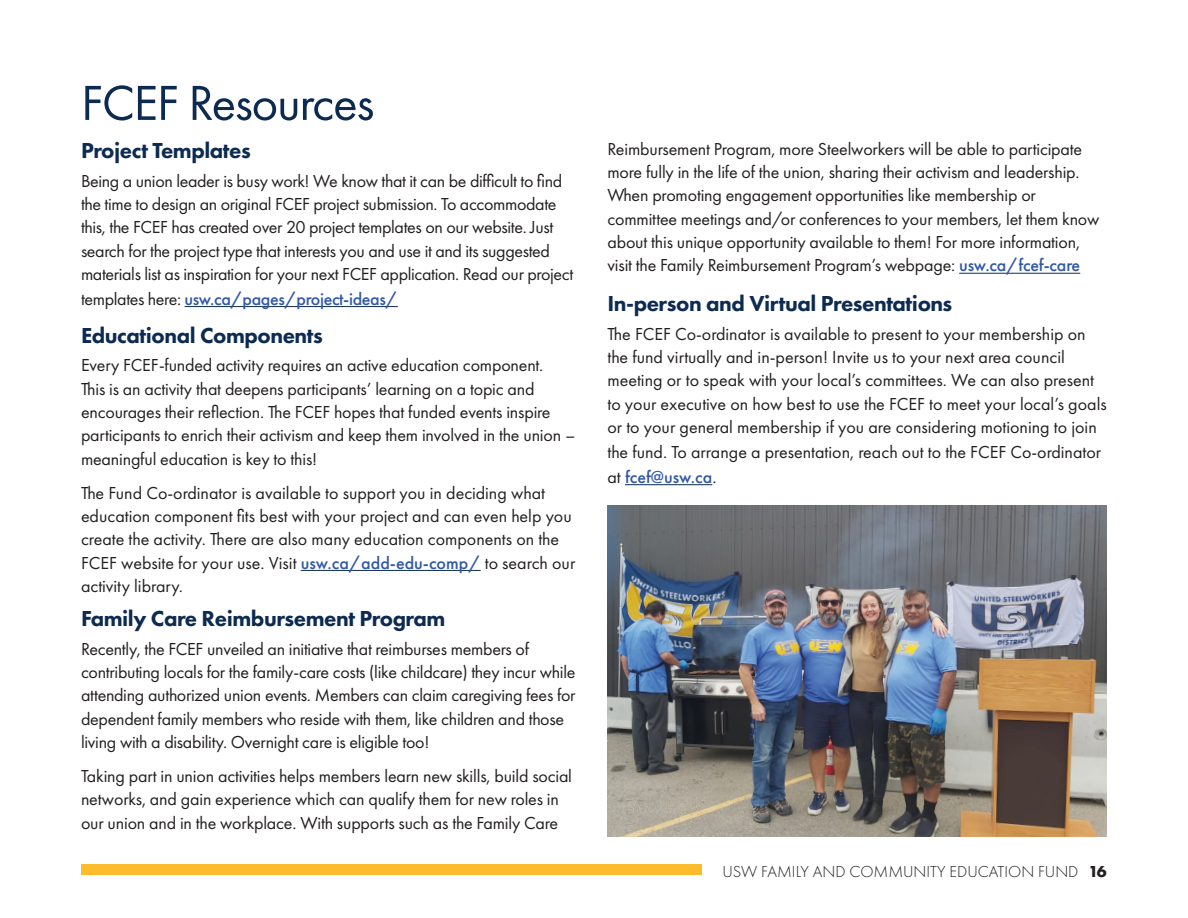
<style>
.page{position:relative;width:1188px;height:918px;background:#fff}
.page>*{position:absolute;margin:0;border:0;box-sizing:border-box;transform-origin:0 0}
.t1{font:51px "Futura PT";letter-spacing:-.025em;color:#0d2b51}
.t2{font:800 22.5px "Futura PT";letter-spacing:-.02em;color:#0d2b51}
.t3{font:18px/23.2px "Futura PT";letter-spacing:-.01em;color:#231f20}
.t4{font:300 16.5px "Futura PT";color:#231f20}
.s1{font-weight:500;color:#3058a7}
.s2{font-weight:700}
</style>
<div class="page">
<div style="left:81px;top:864px;width:621px;height:11px;background:#fdbb2e"></div>
<hr style="left:185px;top:306px;width:213px;height:1px;background:#0d2b51">
<hr style="left:301px;top:570px;width:180px;height:1px;background:#0d2b51">
<hr style="left:959px;top:273px;width:121px;height:1px;background:#0d2b51">
<hr style="left:625px;top:484px;width:87px;height:1px;background:#0d2b51">
<img style="left:608px;top:505px;width:499px;height:332px">
<h1 class="t1" style="left:81px;top:73px;width:295px">FCEF Resources</h1>
<p class="t2" style="left:81px;top:137px;width:171px">Project Templates</p>
<p class="t3" style="left:81px;top:169px;width:494px">Being a union leader is busy work! We know that it can be difficult to find the time to design an original FCEF project submission. To accommodate this, the FCEF has created over 20 project templates on our website. Just search for the project type that interests you and use it and its suggested materials list as inspiration for your next FCEF application. Read our project templates here: <span class="s1">usw.ca/pages/project-ideas/</span></p>
<p class="t2" style="left:81px;top:321px;width:244px">Educational Components</p>
<p class="t3" style="left:81px;top:354px;width:496px">Every FCEF-funded activity requires an active education component.<br>This is an activity that deepens participants’ learning on a topic and encourages their reflection. The FCEF hopes that funded events inspire participants to enrich their activism and keep them involved in the union – meaningful education is key to this!</p>
<p class="t3" style="left:81px;top:481px;width:496px">The Fund Co-ordinator is available to support you in deciding what education component fits best with your project and can even help you create the activity. There are also many education components on the FCEF website for your use. Visit <span class="s1">usw.ca/add-edu-comp/</span> to search our activity library.</p>
<p class="t2" style="left:81px;top:604px;width:366px">Family Care Reimbursement Program</p>
<p class="t3" style="left:81px;top:637px;width:496px">Recently, the FCEF unveiled an initiative that reimburses members of contributing locals for the family-care costs (like childcare) they incur while attending authorized union events. Members can claim caregiving fees for dependent family members who reside with them, like children and those living with a disability. Overnight care is eligible too!</p>
<p class="t3" style="left:81px;top:764px;width:493px">Taking part in union activities helps members learn new skills, build social networks, and gain experience which can qualify them for new roles in our union and in the workplace. With supports such as the Family Care</p>
<p class="t3" style="left:608px;top:137px;width:493px">Reimbursement Program, more Steelworkers will be able to participate more fully in the life of the union, sharing their activism and leadership.<br>When promoting engagement opportunities like membership or committee meetings and/or conferences to your members, let them know about this unique opportunity available to them! For more information, visit the Family Reimbursement Program’s webpage: <span class="s1">usw.ca/fcef-care</span></p>
<p class="t2" style="left:608px;top:289px;width:346px">In-person and Virtual Presentations</p>
<p class="t3" style="left:608px;top:322px;width:501px;line-height:23.9px">The FCEF Co-ordinator is available to present to your membership on the fund virtually and in-person! Invite us to your next area council meeting or to speak with your local’s committees. We can also present to your executive on how best to use the FCEF to meet your local’s goals or to your general membership if you are considering motioning to join the fund. To arrange a presentation, reach out to the FCEF Co-ordinator at <span class="s1">fcef@usw.ca</span>.</p>
<p class="t4" style="left:722px;top:862px;width:386px">USW FAMILY AND COMMUNITY EDUCATION FUND <span class="s2">16</span></p>
</div>
